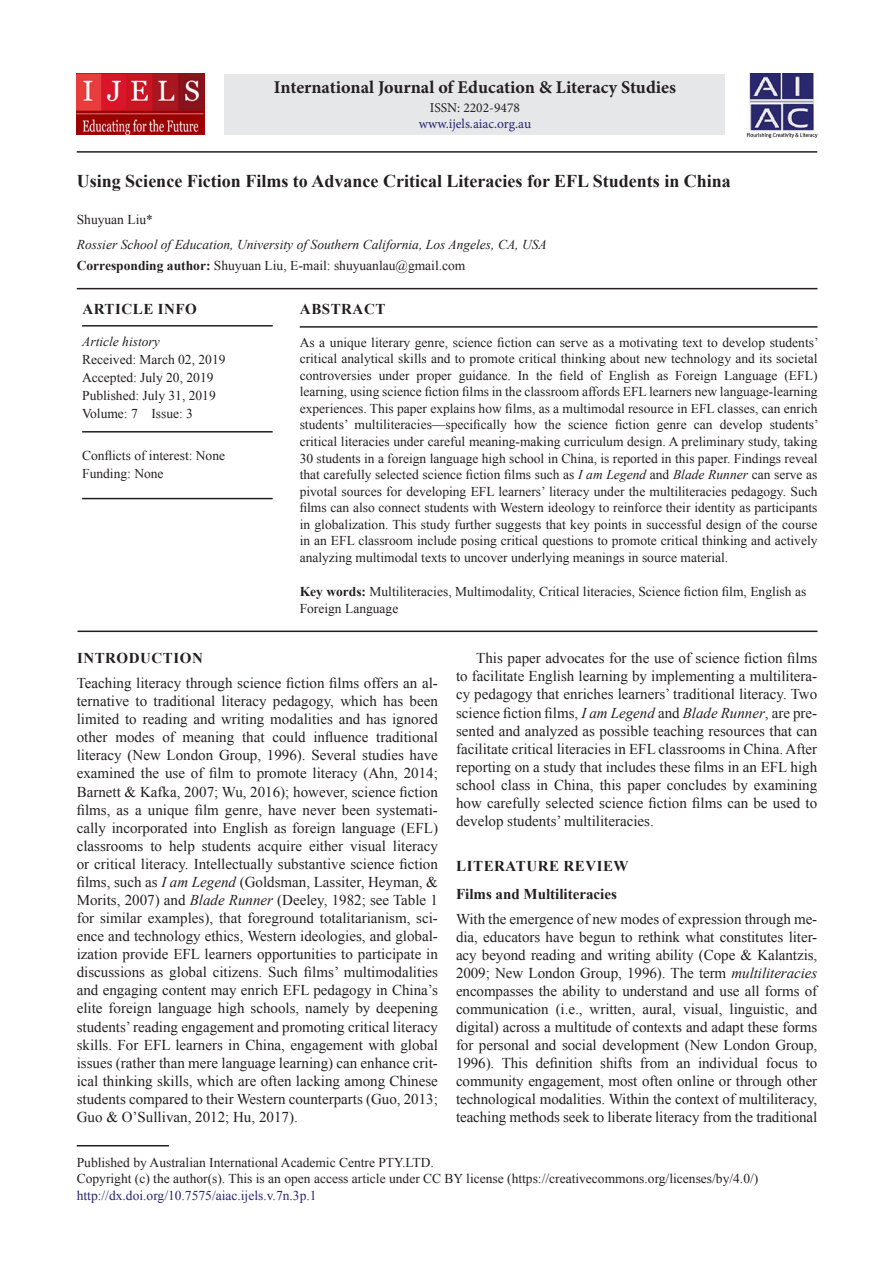
<style>
.page{position:relative;width:894px;height:1263px;background:#fff}
.page>*{position:absolute;margin:0;border:0;box-sizing:border-box;transform-origin:0 0}
.AT{font:700 18px "Times New Roman";color:#231f20}
.J_Name{font:700 18px "Minion Pro";color:#231f20}
.TXFL{font:15px/18px "Times New Roman";letter-spacing:-.005em;color:#231f20;text-align:justify}
.TX{font:15px/18px "Times New Roman";color:#231f20;text-align:justify}
.H2_Above_H1{font:700 15px "Times New Roman";letter-spacing:.035em;color:#231f20}
.H2_Above_H1-2{font:700 15px "Times New Roman";color:#231f20}
.ART_INFO{font:700 15px "Times New Roman";letter-spacing:.035em;color:#231f20}
.ABSH{font:700 15px "Times New Roman";letter-spacing:.035em;color:#231f20}
.ABS{font:13.5px/16.5px "Times New Roman";color:#231f20;text-align:justify}
.PUB_Details{font:13.5px/16.5px "Times New Roman";color:#231f20}
.KWD{font:13.5px/16.5px "Times New Roman";color:#231f20}
.HIS{font:13.5px/18px "Times New Roman";color:#231f20}
.AFF{font:italic 13.5px "Times New Roman";color:#231f20}
.ADD{font:13.5px "Times New Roman";color:#231f20}
.HIS_1{font:13.5px/18px "Times New Roman";color:#231f20}
.ISSN_Web{font:13.5px "Minion Pro";letter-spacing:-.005em;color:#282574}
.ISSN_Num{font:13.5px "Minion Pro";color:#231f20}
.AU{font:13.5px "Times New Roman";color:#231f20}
.s1{font-weight:700}
.s2{font-style:italic}
.s3{color:#282574}
</style>
<div class="page">
<hr style="left:77px;top:288px;width:740px;height:1px;background:#231f20">
<hr style="left:299px;top:326px;width:518px;height:2px;background:#231f20">
<hr style="left:77px;top:630px;width:740px;height:2px;background:#231f20">
<hr style="left:77px;top:1145px;width:92px;height:1px;background:#231f20">
<div style="left:224px;top:74px;width:501px;height:60px;background:#e6e7e9"></div>
<img style="left:746px;top:73px;width:70px;height:65px">
<img style="left:77px;top:73px;width:127px;height:61px">
<hr style="left:77px;top:151px;width:739px;height:2px;background:#231f20">
<hr style="left:82px;top:325px;width:190px;height:1px;background:#231f20">
<hr style="left:82px;top:431px;width:190px;height:1px;background:#231f20">
<hr style="left:82px;top:498px;width:190px;height:1px;background:#231f20">
<p class="J_Name" style="left:274px;top:75px;width:403px">International Journal of Education &amp; Literacy Studies</p>
<p class="ISSN_Num" style="left:429px;top:98px;width:92px">ISSN: 2202-9478</p>
<p class="ISSN_Web" style="left:418px;top:115px;width:114px">www.ijels.aiac.org.au</p>
<p class="AT" style="left:77px;top:168px;width:655px">Using Science Fiction Films to Advance Critical Literacies for EFL Students in China</p>
<p class="AU" style="left:77px;top:210px;width:78px">Shuyuan Liu*</p>
<p class="AFF" style="left:77px;top:236px;width:471px">Rossier School of Education, University of Southern California, Los Angeles, CA, USA</p>
<p class="ADD" style="left:77px;top:256px;width:390px"><span class="s1">Corresponding author:</span> Shuyuan Liu, E-mail: shuyuanlau@gmail.com</p>
<p class="ART_INFO" style="left:82px;top:298px;width:116px">ARTICLE INFO</p>
<p class="HIS" style="left:82px;top:332px;width:145px"><span class="s2">Article history<br></span>Received: March 02, 2019<br>Accepted: July 20, 2019<br>Published: July 31, 2019<br>Volume: 7 Issue: 3</p>
<p class="HIS_1" style="left:82px;top:445px;width:144px">Conflicts of interest: None<br>Funding: None</p>
<p class="ABSH" style="left:300px;top:298px;width:87px">ABSTRACT</p>
<p class="ABS" style="left:299px;top:334px;width:520px">As a unique literary genre, science fiction can serve as a motivating text to develop students’ critical analytical skills and to promote critical thinking about new technology and its societal controversies under proper guidance. In the field of English as Foreign Language (EFL) learning, using science fiction films in the classroom affords EFL learners new language-learning experiences. This paper explains how films, as a multimodal resource in EFL classes, can enrich students’ multiliteracies—specifically how the science fiction genre can develop students’ critical literacies under careful meaning-making curriculum design. A preliminary study, taking 30 students in a foreign language high school in China, is reported in this paper. Findings reveal that carefully selected science fiction films such as <span class="s2">I am Legend</span> and <span class="s2">Blade Runner</span> can serve as pivotal sources for developing EFL learners’ literacy under the multiliteracies pedagogy. Such films can also connect students with Western ideology to reinforce their identity as participants in globalization. This study further suggests that key points in successful design of the course in an EFL classroom include posing critical questions to promote critical thinking and actively analyzing multimodal texts to uncover underlying meanings in source material.</p>
<p class="KWD" style="left:299px;top:583px;width:508px"><span class="s1">Key words:</span> Multiliteracies, Multimodality, Critical literacies, Science fiction film, English as<br>Foreign Language</p>
<p class="TX" style="left:456px;top:649px;width:362px;text-indent:20px">This paper advocates for the use of science fiction films to facilitate English learning by implementing a multilitera&shy;cy pedagogy that enriches learners’ traditional literacy. Two science fiction films, <span class="s2">I am Legend</span> and <span class="s2">Blade Runner</span>, are pre&shy;sented and analyzed as possible teaching resources that can facilitate critical literacies in EFL classrooms in China. After reporting on a study that includes these films in an EFL high school class in China, this paper concludes by examining how carefully selected science fiction films can be used to develop students’ multiliteracies.</p>
<h1 class="H2_Above_H1" style="left:456px;top:854px;width:174px">LITERATURE REVIEW</h1>
<p class="H2_Above_H1-2" style="left:456px;top:883px;width:162px">Films and Multiliteracies</p>
<p class="TXFL" style="left:456px;top:909px;width:362px">With the emergence of new modes of expression through me&shy;dia, educators have begun to rethink what constitutes liter&shy;acy beyond reading and writing ability (Cope &amp; Kalantzis, 2009; New London Group, 1996). The term <span class="s2">multiliteracies </span>encompasses the ability to understand and use all forms of communication (i.e., written, aural, visual, linguistic, and digital) across a multitude of contexts and adapt these forms for personal and social development (New London Group, 1996). This definition shifts from an individual focus to community engagement, most often online or through other technological modalities. Within the context of multiliteracy, teaching methods seek to liberate literacy from the traditional</p>
<h1 class="H2_Above_H1" style="left:77px;top:647px;width:127px">INTRODUCTION</h1>
<p class="TXFL" style="left:77px;top:673px;width:362px">Teaching literacy through science fiction films offers an al&shy;ternative to traditional literacy pedagogy, which has been limited to reading and writing modalities and has ignored other modes of meaning that could influence traditional literacy (New London Group, 1996). Several studies have examined the use of film to promote literacy (Ahn, 2014; Barnett &amp; Kafka, 2007; Wu, 2016); however, science fiction films, as a unique film genre, have never been systemati&shy;cally incorporated into English as foreign language (EFL) classrooms to help students acquire either visual literacy or critical literacy. Intellectually substantive science fiction films, such as <span class="s2">I am Legend</span> (Goldsman, Lassiter, Heyman, &amp; Morits, 2007) and <span class="s2">Blade Runner</span> (Deeley, 1982; see Table 1 for similar examples), that foreground totalitarianism, sci&shy;ence and technology ethics, Western ideologies, and global&shy;ization provide EFL learners opportunities to participate in discussions as global citizens. Such films’ multimodalities and engaging content may enrich EFL pedagogy in China’s elite foreign language high schools, namely by deepening students’ reading engagement and promoting critical literacy skills. For EFL learners in China, engagement with global issues (rather than mere language learning) can enhance crit&shy;ical thinking skills, which are often lacking among Chinese students compared to their Western counterparts (Guo, 2013; Guo &amp; O’Sullivan, 2012; Hu, 2017).</p>
<p class="PUB_Details" style="left:77px;top:1153px;width:682px">Published by Australian International Academic Centre PTY.LTD.<br>Copyright (c) the author(s). This is an open access article under CC BY license (https://creativecommons.org/licenses/by/4.0/) <span class="s3">http://dx.doi.org/10.7575/aiac.ijels.v.7n.3p.1</span></p>
</div>
